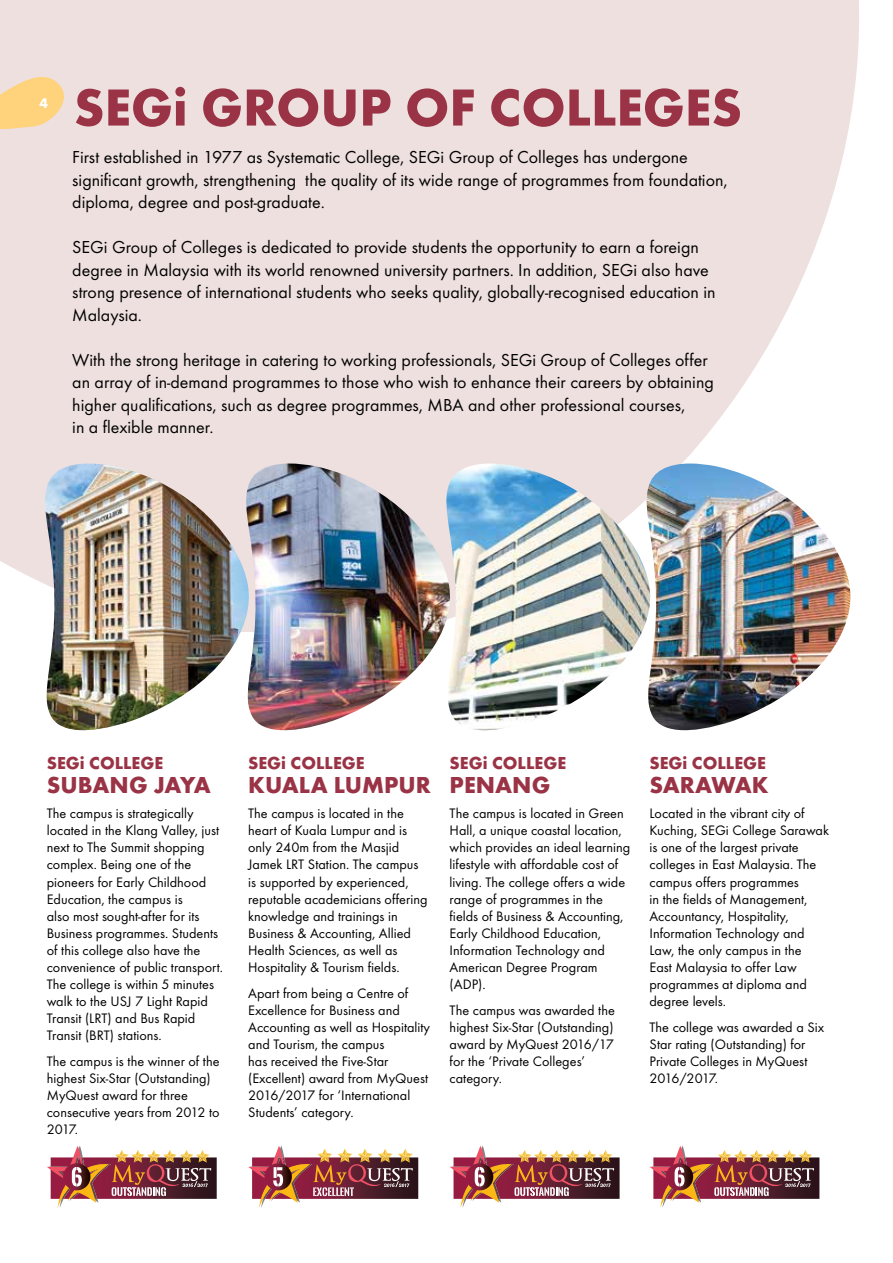
<style>
.page{position:relative;width:893px;height:1263px;background:#fff}
.page>*{position:absolute;margin:0;border:0;box-sizing:border-box;transform-origin:0 0}
.t1{font:700 54px "Futura T";color:#9a3345}
.t2{font:700 24px "Futura T";color:#9a3345}
.t3{font:18px/22.5px "Futura T";color:#000}
.t4{font:700 18px "Futura T";color:#9a3345}
.t5{font:700 14.4px "Futura T";color:#fff}
.t6{font:14.25px/17.1px "Futura T";color:#000}
</style>
<div class="page">
<div style="left:0;top:0;width:859px;height:584px;background:#ede0de"></div>
<svg style="left:248px;top:1146px;width:170px;height:62px"></svg>
<img style="left:47px;top:1146px;width:170px;height:62px">
<img style="left:450px;top:1146px;width:170px;height:62px">
<img style="left:649px;top:1146px;width:170px;height:62px">
<img style="left:250px;top:463px;width:195px;height:268px">
<img style="left:652px;top:463px;width:200px;height:268px">
<img style="left:44px;top:463px;width:206px;height:268px">
<img style="left:445px;top:463px;width:207px;height:268px">
<svg style="left:0;top:71px;width:72px;height:62px;background:#f7d7a5"></svg>
<p class="t5" style="left:39px;top:95px;width:10px">4</p>
<h1 class="t1" style="left:74px;top:76px;width:670px">SEGi GROUP OF COLLEGES</h1>
<p class="t3" style="left:72px;top:146px;width:657px">First established in 1977 as Systematic College, SEGi Group of Colleges has undergone significant growth, strengthening the quality of its wide range of programmes from foundation, diploma, degree and post-graduate.</p>
<p class="t3" style="left:72px;top:236px;width:645px">SEGi Group of Colleges is dedicated to provide students the opportunity to earn a foreign degree in Malaysia with its world renowned university partners. In addition, SEGi also have strong presence of international students who seeks quality, globally-recognised education in Malaysia.</p>
<p class="t3" style="left:72px;top:348px;width:643px">With the strong heritage in catering to working professionals, SEGi Group of Colleges offer an array of in-demand programmes to those who wish to enhance their careers by obtaining higher qualifications, such as degree programmes, MBA and other professional courses,<br>in a flexible manner.</p>
<p class="t4" style="left:47px;top:752px;width:118px">SEGi COLLEGE</p>
<h2 class="t2" style="left:47px;top:770px;width:166px">SUBANG JAYA</h2>
<p class="t6" style="left:47px;top:805px;width:178px">The campus is strategically located in the Klang Valley, just next to The Summit shopping complex. Being one of the pioneers for Early Childhood<br>Education, the campus is<br>also most sought-after for its<br>Business programmes. Students of this college also have the convenience of public transport.<br>The college is within 5 minutes walk to the USJ 7 Light Rapid<br>Transit (LRT) and Bus Rapid<br>Transit (BRT) stations.</p>
<p class="t6" style="left:47px;top:1053px;width:174px">The campus is the winner of the highest Six-Star (Outstanding)<br>MyQuest award for three consecutive years from 2012 to<br>2017.</p>
<p class="t4" style="left:248px;top:752px;width:118px">SEGi COLLEGE</p>
<h2 class="t2" style="left:248px;top:770px;width:184px">KUALA LUMPUR</h2>
<p class="t6" style="left:248px;top:805px;width:181px">The campus is located in the heart of Kuala Lumpur and is only 240m from the Masjid<br>Jamek LRT Station. The campus is supported by experienced, reputable academicians offering knowledge and trainings in<br>Business &amp; Accounting, Allied<br>Health Sciences, as well as<br>Hospitality &amp; Tourism fields.</p>
<p class="t6" style="left:248px;top:984px;width:183px">Apart from being a Centre of<br>Excellence for Business and<br>Accounting as well as Hospitality and Tourism, the campus<br>has received the Five-Star (Excellent) award from MyQuest<br>2016/2017 for ‘International<br>Students’ category.</p>
<p class="t4" style="left:450px;top:752px;width:118px">SEGi COLLEGE</p>
<h2 class="t2" style="left:450px;top:770px;width:102px">PENANG</h2>
<p class="t6" style="left:450px;top:805px;width:182px">The campus is located in Green<br>Hall, a unique coastal location, which provides an ideal learning lifestyle with affordable cost of living. The college offers a wide range of programmes in the fields of Business &amp; Accounting,<br>Early Childhood Education,<br>Information Technology and<br>American Degree Program (ADP).</p>
<p class="t6" style="left:450px;top:1001px;width:167px">The campus was awarded the highest Six-Star (Outstanding) award by MyQuest 2016/17 for the ‘Private Colleges’ category.</p>
<p class="t4" style="left:649px;top:752px;width:118px">SEGi COLLEGE</p>
<h2 class="t2" style="left:649px;top:770px;width:121px">SARAWAK</h2>
<p class="t6" style="left:649px;top:805px;width:181px">Located in the vibrant city of<br>Kuching, SEGi College Sarawak is one of the largest private colleges in East Malaysia. The campus offers programmes<br>in the fields of Management,<br>Accountancy, Hospitality,<br>Information Technology and<br>Law, the only campus in the<br>East Malaysia to offer Law programmes at diploma and degree levels.</p>
<p class="t6" style="left:649px;top:1018px;width:176px">The college was awarded a Six<br>Star rating (Outstanding) for<br>Private Colleges in MyQuest<br>2016/2017.</p>
</div>
